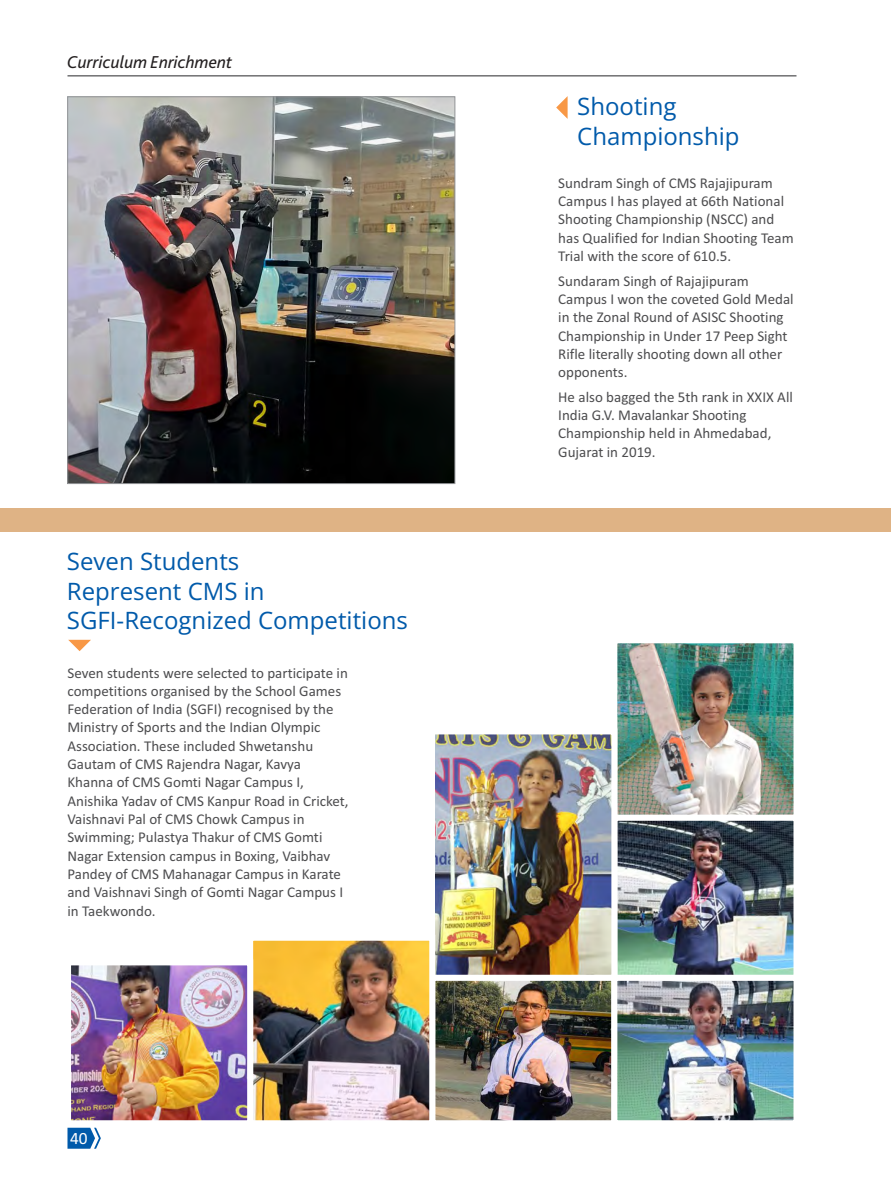
<style>
.page{position:relative;width:891px;height:1188px;background:#fff}
.page>*{position:absolute;margin:0;border:0;box-sizing:border-box;transform-origin:0 0}
.t1{font:24px/29.4px "Open Sans";color:#005aaa}
.t2{font:italic 18px "Bliss Pro";color:#231f20}
.t3{font:17.25px "Calibri";color:#fff}
.t4{font:15px/18.3px "Calibri";color:#4d4d4f}
</style>
<div class="page">
<div style="left:0;top:509px;width:891px;height:23px;background:#dfb385"></div>
<svg style="left:68px;top:640px;width:23px;height:11px"></svg>
<hr style="left:68px;top:75px;width:728px;height:1px;background:#4c4c4e">
<svg style="left:556px;top:96px;width:12px;height:23px"></svg>
<img style="left:69px;top:98px;width:384px;height:384px">
<div style="left:67px;top:96px;width:388px;height:388px;border:1px solid #939598"></div>
<img style="left:618px;top:644px;width:174px;height:170px">
<div style="left:611px;top:637px;width:188px;height:184px;border:6px solid #fff"></div>
<img style="left:618px;top:822px;width:174px;height:152px">
<div style="left:611px;top:815px;width:188px;height:166px;border:6px solid #fff"></div>
<img style="left:436px;top:735px;width:174px;height:239px">
<div style="left:429px;top:728px;width:188px;height:253px;border:6px solid #fff"></div>
<img style="left:436px;top:982px;width:174px;height:137px">
<div style="left:429px;top:975px;width:188px;height:151px;border:6px solid #fff"></div>
<img style="left:618px;top:982px;width:174px;height:137px">
<div style="left:611px;top:975px;width:188px;height:151px;border:6px solid #fff"></div>
<img style="left:254px;top:942px;width:174px;height:177px">
<div style="left:247px;top:935px;width:188px;height:191px;border:6px solid #fff"></div>
<img style="left:72px;top:966px;width:174px;height:153px">
<div style="left:65px;top:959px;width:188px;height:167px;border:6px solid #fff"></div>
<svg style="left:67px;top:1128px;width:34px;height:21px"></svg>
<p class="t2" style="left:67px;top:55px;width:167px">Curriculum Enrichment</p>
<h1 class="t1" style="left:67px;top:546px;width:342px">Seven Students<br>Represent CMS in<br>SGFI-Recognized Competitions</h1>
<p class="t4" style="left:67px;top:665px;width:283px">Seven students were selected to participate in competitions organised by the School Games Federation of India (SGFI) recognised by the Ministry of Sports and the Indian Olympic Association. These included Shwetanshu Gautam of CMS Rajendra Nagar, Kavya Khanna of CMS Gomti Nagar Campus I, Anishika Yadav of CMS Kanpur Road in Cricket, Vaishnavi Pal of CMS Chowk Campus in Swimming; Pulastya Thakur of CMS Gomti Nagar Extension campus in Boxing, Vaibhav Pandey of CMS Mahanagar Campus in Karate and Vaishnavi Singh of Gomti Nagar Campus I in Taekwondo.</p>
<p class="t3" style="left:70px;top:1131px;width:19px">40</p>
<h1 class="t1" style="left:577px;top:91px;width:164px">Shooting<br>Championship</h1>
<p class="t4" style="left:558px;top:175px;width:237px">Sundram Singh of CMS Rajajipuram Campus I has played at 66th National Shooting Championship (NSCC) and has Qualified for Indian Shooting Team Trial with the score of 610.5.</p>
<p class="t4" style="left:558px;top:273px;width:237px">Sundaram Singh of Rajajipuram<br>Campus I won the coveted Gold Medal in the Zonal Round of ASISC Shooting<br>Championship in Under 17 Peep Sight<br>Rifle literally shooting down all other opponents.</p>
<p class="t4" style="left:558px;top:389px;width:236px">He also bagged the 5th rank in XXIX All<br>India G.V. Mavalankar Shooting<br>Championship held in Ahmedabad,<br>Gujarat in 2019.</p>
</div>
